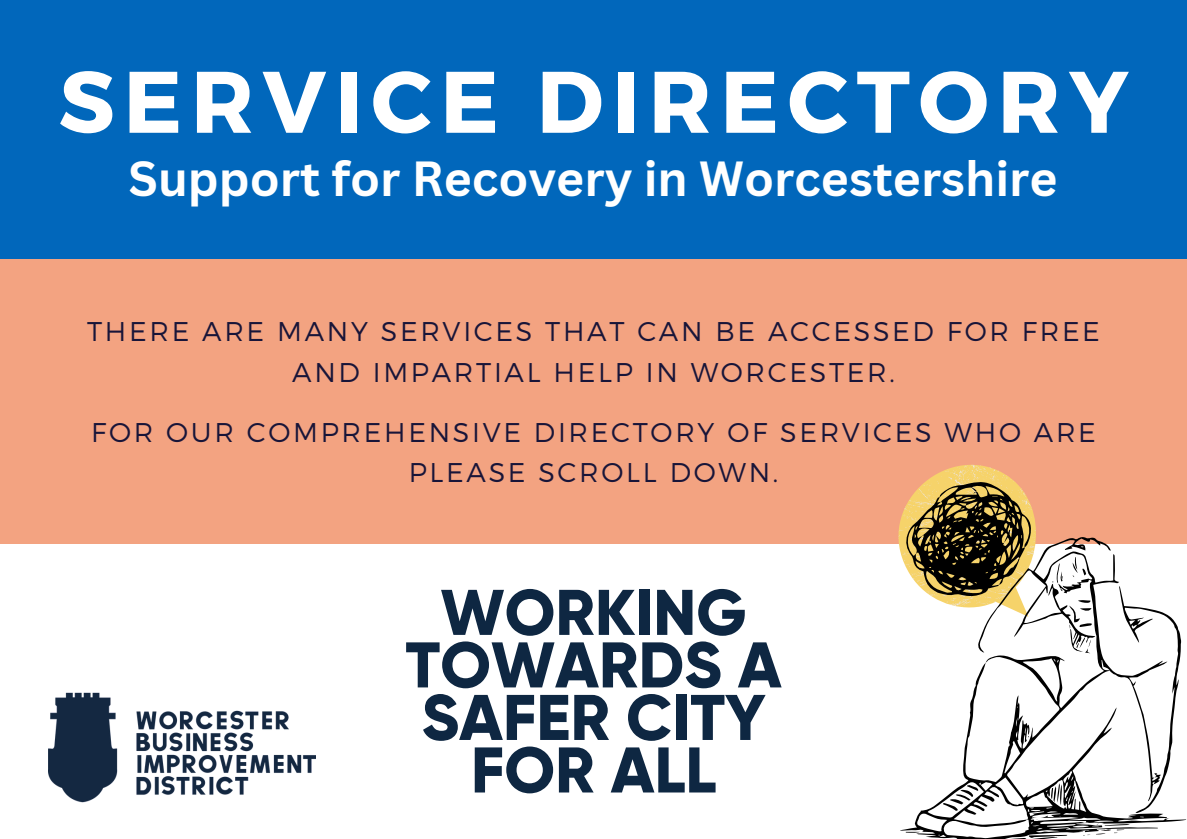
<style>
.page{position:relative;width:1187px;height:839px;background:#fff}
.page>*{position:absolute;margin:0;border:0;box-sizing:border-box;transform-origin:0 0}
.t1{font:700 87px "Montserrat";letter-spacing:.1em;color:#fff}
.t2{font:800 64.4px/52.4px "Gilroy";color:#0e2742;text-align:center}
.t3{font:700 48px "Canva Sans";color:#fff}
.t4{font:300 27px/40.4px "Montserrat";letter-spacing:.1em;color:#181539;text-align:center}
</style>
<div class="page">
<div style="left:0;top:0;width:1186px;height:838px;background:#0167bb"></div>
<div style="left:0;top:259px;width:1186px;height:579px;background:#f3a381"></div>
<div style="left:0;top:544px;width:1186px;height:294px;background:#fff"></div>
<svg style="left:898px;top:464px;width:116px;height:86px"></svg>
<svg style="left:900px;top:481px;width:286px;height:357px"></svg>
<img style="left:49px;top:692px;width:267px;height:111px">
<p class="t1" style="left:59px;top:45px;width:1071px">SERVICE DIRECTORY</p>
<p class="t3" style="left:129px;top:145px;width:930px">Support for Recovery in Worcestershire</p>
<h1 class="t4" style="left:87px;top:310px;width:1014px">THERE ARE MANY SERVICES THAT CAN BE ACCESSED FOR FREE<br>AND IMPARTIAL HELP IN WORCESTER.</h1>
<h3 class="t4" style="left:91px;top:410px;width:1006px">FOR OUR COMPREHENSIVE DIRECTORY OF SERVICES WHO ARE<br>PLEASE SCROLL DOWN.</h3>
<p class="t2" style="left:405px;top:586px;width:377px">WORKING<br>TOWARDS A<br>SAFER CITY<br>FOR ALL</p>
</div>
